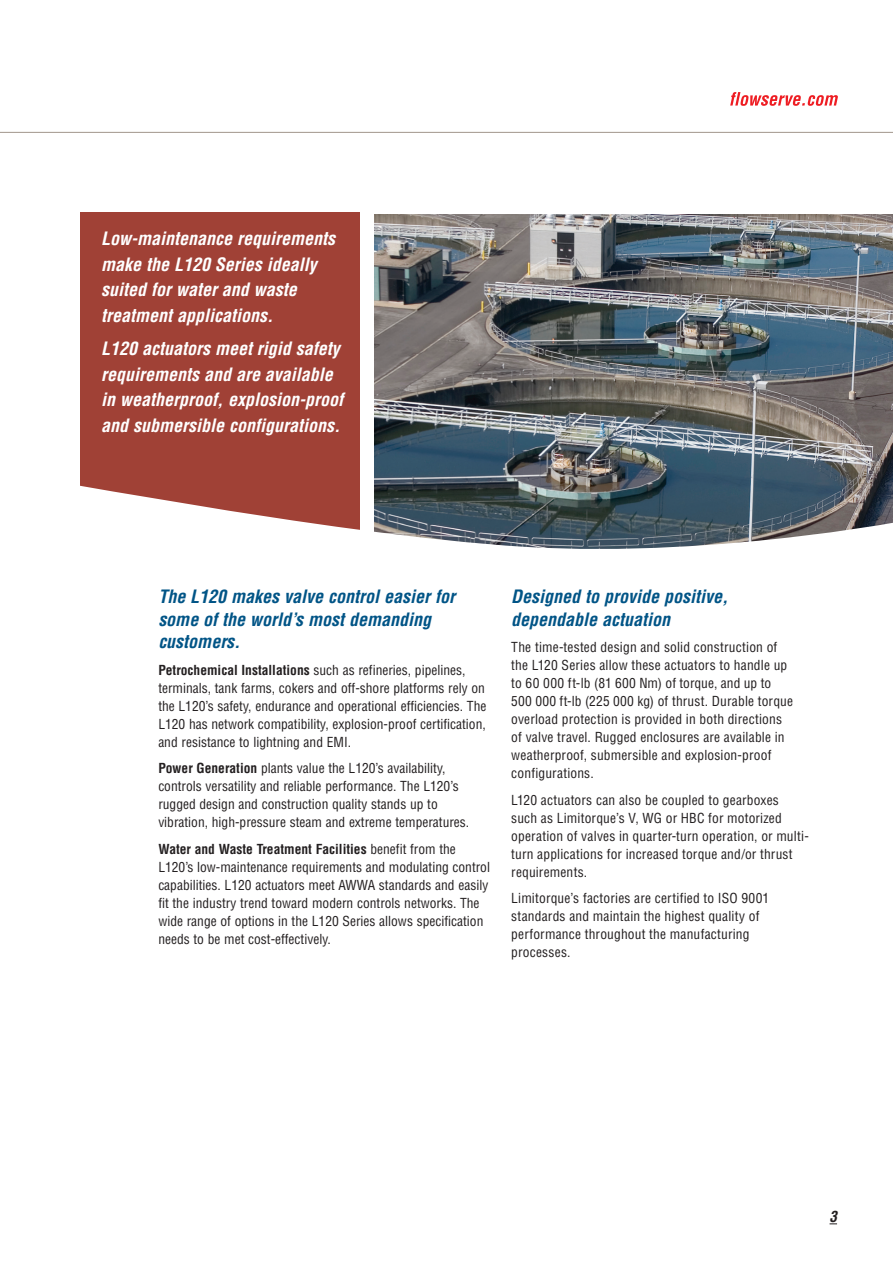
<style>
.page{position:relative;width:893px;height:1263px;background:#fff}
.page>*{position:absolute;margin:0;border:0;box-sizing:border-box;transform-origin:0 0}
.t1{font:italic 700 condensed 18px/25.5px "Helvetica LT Std";color:#fff}
.t2{font:italic 700 condensed 18px/22.5px "Helvetica LT Std";color:#005486}
.t3{font:italic 700 condensed 15px "Helvetica LT Std";color:#231f20}
.t4{font:condensed 13.5px/18px "Helvetica LT Std";color:#231f20}
.s1{font-weight:700}
</style>
<div class="page">
<div style="left:81px;top:213px;width:279px;height:326px;background:#a04136"></div>
<img style="left:374px;top:214px;width:519px;height:256px">
<svg style="left:80px;top:470px;width:813px;height:79px"></svg>
<div style="left:360px;top:213px;width:14px;height:335px;background:#fff"></div>
<hr style="left:0;top:132px;width:893px;height:1px;background:#a1968b">
<svg style="left:730px;top:92px;width:108px;height:14px"></svg>
<h1 class="t1" style="left:101px;top:226px;width:235px">Low-maintenance requirements make the L120 Series ideally suited for water and waste treatment applications.</h1>
<h1 class="t1" style="left:101px;top:336px;width:243px">L120 actuators meet rigid safety requirements and are available in weatherproof, explosion-proof and submersible configurations.</h1>
<h1 class="t2" style="left:158px;top:586px;width:298px">The L120 makes valve control easier for some of the world’s most demanding customers.</h1>
<p class="t4" style="left:158px;top:661px;width:330px"><span class="s1">Petrochemical Installations</span> such as refineries, pipelines, terminals, tank farms, cokers and off-shore platforms rely on the L120’s safety, endurance and operational efficiencies. The L120 has network compatibility, explosion-proof certification, and resistance to lightning and EMI.</p>
<p class="t4" style="left:158px;top:759px;width:312px"><span class="s1">Power Generation</span> plants value the L120’s availability, controls versatility and reliable performance. The L120’s rugged design and construction quality stands up to vibration, high-pressure steam and extreme temperatures.</p>
<p class="t4" style="left:158px;top:840px;width:333px"><span class="s1">Water and Waste Treatment Facilities</span> benefit from the L120’s low-maintenance requirements and modulating control capabilities. L120 actuators meet AWWA standards and easily fit the industry trend toward modern controls networks. The wide range of options in the L120 Series allows specification needs to be met cost-effectively.</p>
<h1 class="t2" style="left:511px;top:586px;width:218px">Designed to provide positive, dependable actuation</h1>
<p class="t4" style="left:511px;top:638px;width:283px">The time-tested design and solid construction of the L120 Series allow these actuators to handle up to 60 000 ft-lb (81 600 Nm) of torque, and up to 500 000 ft-lb (225 000 kg) of thrust. Durable torque overload protection is provided in both directions of valve travel. Rugged enclosures are available in weatherproof, submersible and explosion-proof configurations.</p>
<p class="t4" style="left:511px;top:791px;width:299px">L120 actuators can also be coupled to gearboxes<br>such as Limitorque’s V, WG or HBC for motorized operation of valves in quarter-turn operation, or multi&shy;turn applications for increased torque and/or thrust requirements.</p>
<p class="t4" style="left:511px;top:889px;width:260px">Limitorque’s factories are certified to ISO 9001 standards and maintain the highest quality of performance throughout the manufacturing processes.</p>
<p class="t3" style="left:829px;top:1207px;width:9px">3</p>
</div>
